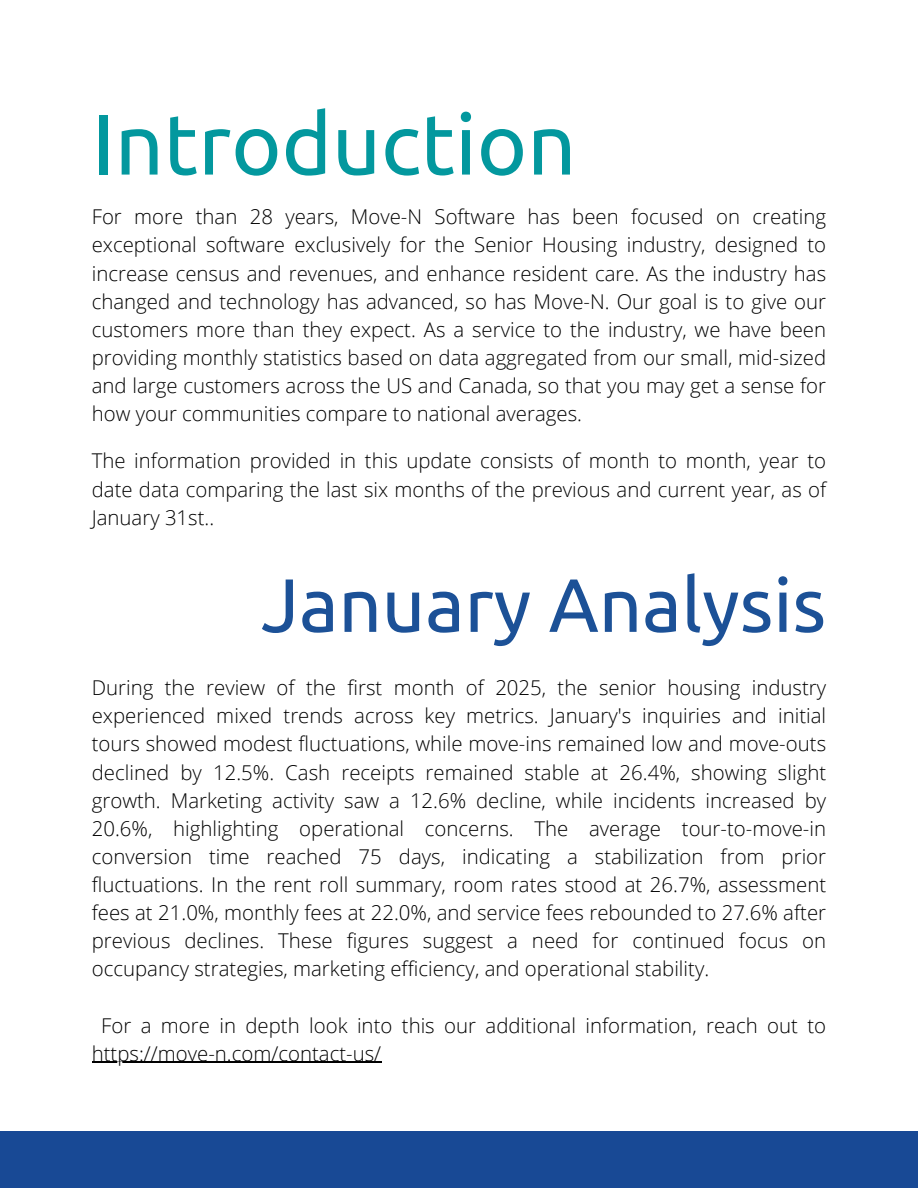
<style>
.page{position:relative;width:918px;height:1188px;background:#fff}
.page>*{position:absolute;margin:0;border:0;box-sizing:border-box;transform-origin:0 0}
.t1{font:85.5px "Ubuntu";color:#03989e}
.t2{font:75.6px "Ubuntu";color:#1c5197}
.t3{font:300 20.4px/28.2px "Open Sans";color:#000;text-align:justify}
</style>
<div class="page">
<div style="left:0;top:1132px;width:918px;height:56px;background:#184995"></div>
<hr style="left:92px;top:1062px;width:289px;height:1px;background:#000">
<p class="t1" style="left:92px;top:95px;width:486px">Introduction</p>
<h1 class="t3" style="left:92px;top:202px;width:736px">For more than 28 years, Move-N Software has been focused on creating exceptional software exclusively for the Senior Housing industry, designed to increase census and revenues, and enhance resident care. As the industry has changed and technology has advanced, so has Move-N. Our goal is to give our customers more than they expect. As a service to the industry, we have been providing monthly statistics based on data aggregated from our small, mid-sized and large customers across the US and Canada, so that you may get a sense for how your communities compare to national averages.</h1>
<p class="t3" style="left:92px;top:446px;width:736px">The information provided in this update consists of month to month, year to date data comparing the last six months of the previous and current year, as of January 31st..</p>
<h2 class="t2" style="left:261px;top:561px;width:566px">January Analysis</h2>
<p class="t3" style="left:92px;top:673px;width:736px">During the review of the first month of 2025, the senior housing industry experienced mixed trends across key metrics. January's inquiries and initial tours showed modest fluctuations, while move-ins remained low and move-outs declined by 12.5%. Cash receipts remained stable at 26.4%, showing slight growth. Marketing activity saw a 12.6% decline, while incidents increased by 20.6%, highlighting operational concerns. The average tour-to-move-in conversion time reached 75 days, indicating a stabilization from prior fluctuations. In the rent roll summary, room rates stood at 26.7%, assessment fees at 21.0%, monthly fees at 22.0%, and service fees rebounded to 27.6% after previous declines. These figures suggest a need for continued focus on occupancy strategies, marketing efficiency, and operational stability.</p>
<p class="t3" style="left:101px;top:1011px;width:726px">For a more in depth look into this our additional information, reach out to</p>
<p class="t3" style="left:92px;top:1039px;width:291px">https://move-n.com/contact-us/</p>
</div>
